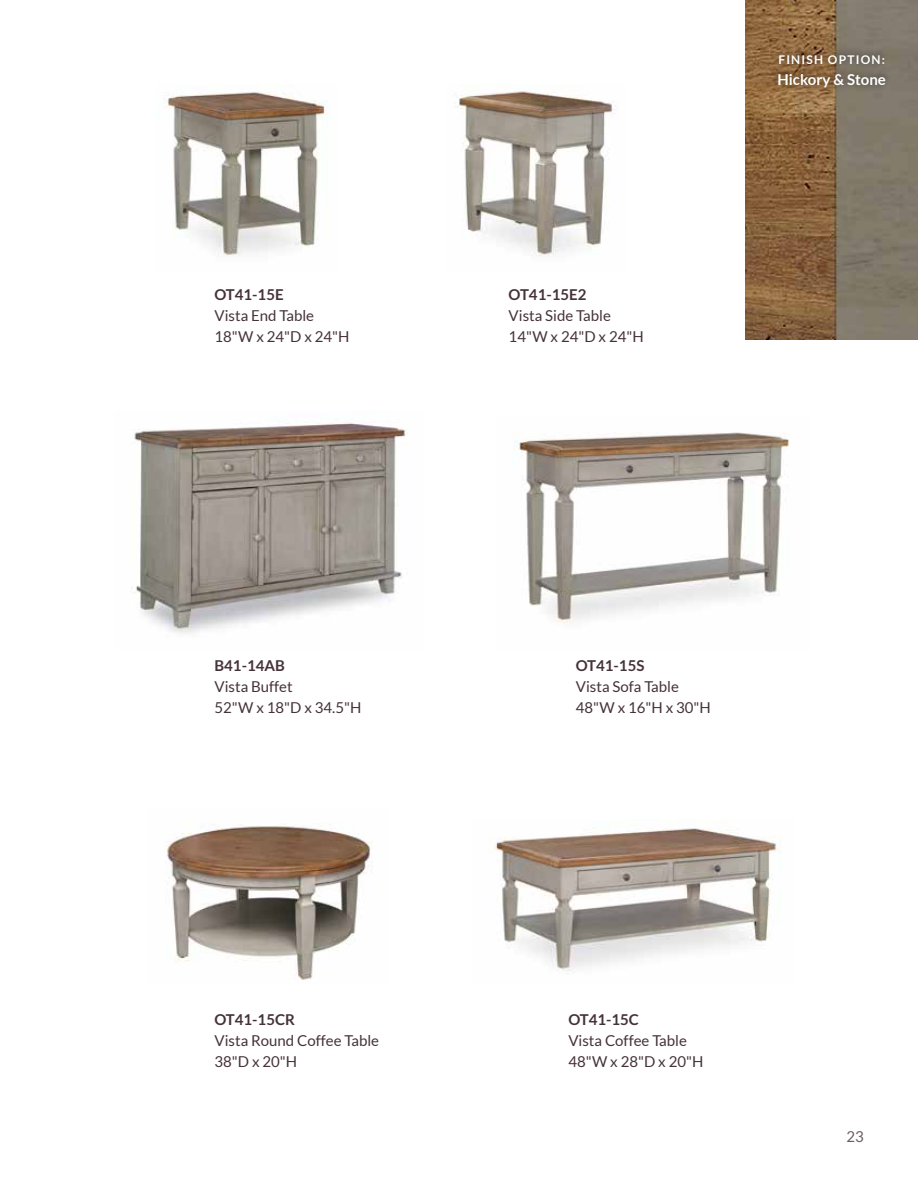
<style>
.page{position:relative;width:918px;height:1188px;background:#fff}
.page>*{position:absolute;margin:0;border:0;box-sizing:border-box;transform-origin:0 0}
.t1{font:15px/21px "Lato";color:#453239}
.t2{font:700 15px "Lato";color:#453239}
.t3{font:700 15px "Lato";color:#fff}
.t4{font:15px "Lato";color:#6d5c60}
.t5{font:700 12px "Lato";letter-spacing:.1em;color:#fff}
</style>
<div class="page">
<img style="left:165px;top:824px;width:208px;height:156px">
<img style="left:494px;top:828px;width:288px;height:146px">
<img style="left:745px;top:0;width:173px;height:340px">
<div style="left:771px;top:46px;width:122px;height:49px;background:#000;opacity:.5"></div>
<img style="left:131px;top:422px;width:277px;height:211px">
<img style="left:514px;top:432px;width:275px;height:191px">
<img style="left:164px;top:92px;width:164px;height:164px">
<img style="left:455px;top:91px;width:163px;height:165px">
<p class="t2" style="left:215px;top:286px;width:71px">OT41-15E</p>
<p class="t1" style="left:215px;top:305px;width:137px">Vista End Table<br>18"W x 24"D x 24"H</p>
<p class="t2" style="left:215px;top:657px;width:72px">B41-14AB</p>
<p class="t1" style="left:215px;top:676px;width:148px">Vista Buffet<br>52"W x 18"D x 34.5"H</p>
<p class="t2" style="left:215px;top:1010px;width:82px">OT41-15CR</p>
<p class="t1" style="left:215px;top:1029px;width:166px">Vista Round Coffee Table<br>38"D x 20"H</p>
<p class="t2" style="left:509px;top:286px;width:79px">OT41-15E2</p>
<p class="t1" style="left:509px;top:305px;width:137px">Vista Side Table<br>14"W x 24"D x 24"H</p>
<p class="t5" style="left:778px;top:52px;width:108px">FINISH OPTION:</p>
<p class="t3" style="left:778px;top:71px;width:110px">Hickory &amp; Stone</p>
<p class="t2" style="left:576px;top:657px;width:70px">OT41-15S</p>
<p class="t1" style="left:576px;top:676px;width:137px">Vista Sofa Table<br>48"W x 16"H x 30"H</p>
<p class="t2" style="left:568px;top:1010px;width:72px">OT41-15C</p>
<p class="t1" style="left:568px;top:1029px;width:137px">Vista Coffee Table<br>48"W x 28"D x 20"H</p>
<p class="t4" style="left:847px;top:1128px;width:19px">23</p>
</div>
